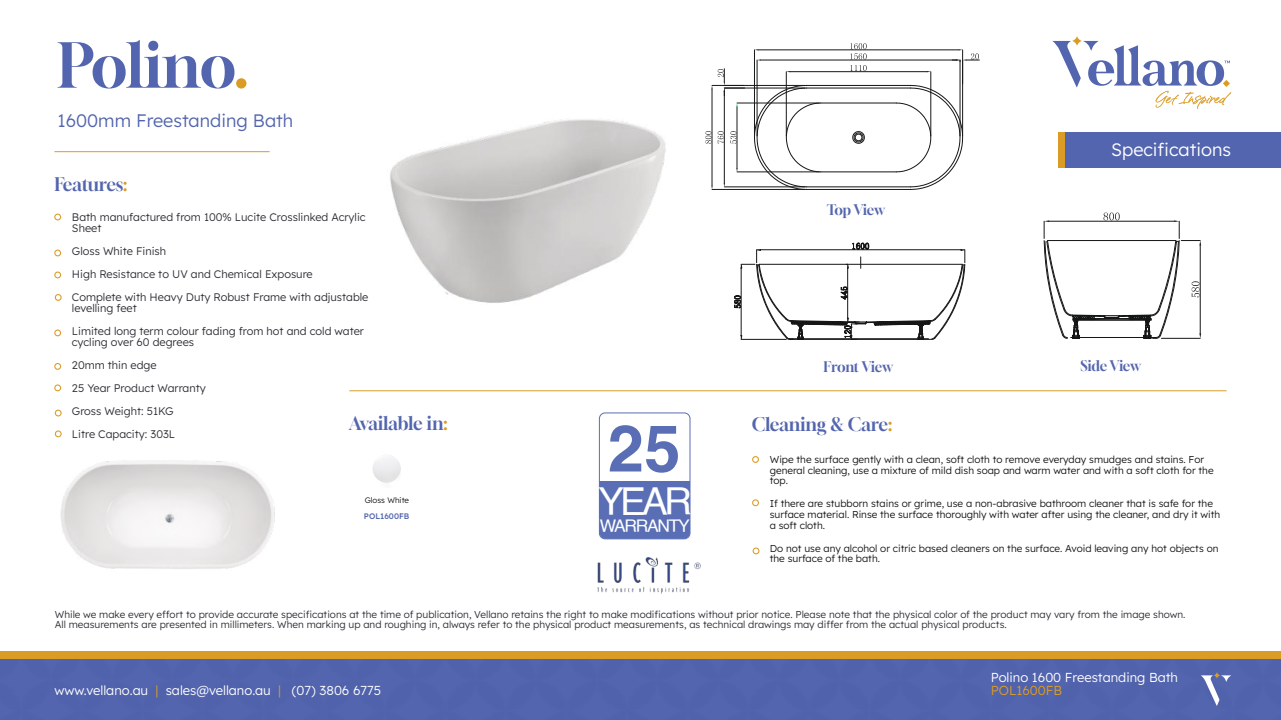
<style>
.page{position:relative;width:1281px;height:720px;background:#fff}
.page>*{position:absolute;margin:0;border:0;box-sizing:border-box;transform-origin:0 0}
.t1{font:700 65.1px "Helvetica";color:#596eb5}
.t2{font:60.6px "Gloock";letter-spacing:-.015em;color:#5365ae}
.t3{font:38.5px "Helvetica";color:#fff}
.t4{font:18px "Gloock";letter-spacing:-.015em;color:#5365ae}
.t5{font:300 18px "Lexend";color:#5365ae}
.t6{font:300 18px "Lexend";color:#fff}
.t7{font:18px "Gloock";letter-spacing:-.035em;color:#5365ae}
.t8{font:17.4px "Helvetica";letter-spacing:-.075em;color:#fff}
.t9{font:14px "Gloock";letter-spacing:-.015em;color:#5365ae}
.t10{font:300 13px "Lexend";color:#fff}
.t11{font:300 13px "Lexend";color:#db9c26}
.t12{font:300 11px/23px "Lexend";color:#302e36}
.t13{font:300 10px/11px "Lexend";color:#141515}
.t14{font:300 10px/10px "Lexend";color:#302e36}
.t15{font:300 8px "Lexend";color:#141515}
.t16{font:500 8px "Lexend";color:#5366ae}
.s1{color:#db9c26}
</style>
<div class="page">
<div style="left:1057px;top:132px;width:223px;height:36px;background:#5365ae"></div>
<div style="left:1057px;top:132px;width:7px;height:36px;background:#db9c26"></div>
<div style="left:0;top:659px;width:1280px;height:61px;background:#5163ac"></div>
<svg style="left:1200px;top:672px;width:30px;height:34px"></svg>
<div style="left:54px;top:214px;width:7px;height:6px;border:1px solid #db9c26;border-radius:50%"></div>
<div style="left:54px;top:250px;width:7px;height:6px;border:1px solid #db9c26;border-radius:50%"></div>
<div style="left:54px;top:272px;width:7px;height:6px;border:1px solid #db9c26;border-radius:50%"></div>
<div style="left:55px;top:294px;width:7px;height:7px;border:1px solid #db9c26;border-radius:50%"></div>
<div style="left:752px;top:456px;width:6px;height:7px;border:1px solid #db9c26;border-radius:50%"></div>
<div style="left:752px;top:499px;width:6px;height:7px;border:1px solid #db9c26;border-radius:50%"></div>
<div style="left:752px;top:548px;width:7px;height:6px;border:1px solid #db9c26;border-radius:50%"></div>
<div style="left:54px;top:329px;width:7px;height:7px;border:1px solid #db9c26;border-radius:50%"></div>
<div style="left:54px;top:363px;width:7px;height:7px;border:1px solid #db9c26;border-radius:50%"></div>
<div style="left:54px;top:384px;width:7px;height:7px;border:1px solid #db9c26;border-radius:50%"></div>
<hr style="left:54px;top:151px;width:215px;height:1px;background:#db9c26">
<svg style="left:1052px;top:36px;width:178px;height:73px"></svg>
<hr style="left:349px;top:390px;width:877px;height:1px;background:#db9c26">
<div style="left:0;top:651px;width:1280px;height:8px;background:#db9c26"></div>
<img style="left:372px;top:456px;width:29px;height:27px">
<div style="left:55px;top:410px;width:7px;height:6px;border:1px solid #db9c26;border-radius:50%"></div>
<div style="left:55px;top:430px;width:7px;height:7px;border:1px solid #db9c26;border-radius:50%"></div>
<img style="left:351px;top:119px;width:359px;height:273px">
<img style="left:60px;top:460px;width:215px;height:109px">
<svg style="left:734px;top:243px;width:231px;height:97px"></svg>
<hr style="left:806px;top:85px;width:104px;height:1px;background:#141515">
<hr style="left:806px;top:88px;width:104px;height:1px;background:#141515">
<hr style="left:806px;top:186px;width:104px;height:1px;background:#141515">
<hr style="left:806px;top:189px;width:104px;height:1px;background:#141515">
<hr style="left:820px;top:103px;width:76px;height:1px;background:#141515">
<hr style="left:820px;top:171px;width:76px;height:1px;background:#141515">
<hr style="left:754px;top:50px;width:1px;height:86px;background:#161717">
<hr style="left:758px;top:50px;width:200px;height:1px;background:#161717">
<hr style="left:712px;top:85px;width:93px;height:1px;background:#181919">
<hr style="left:712px;top:189px;width:92px;height:1px;background:#181919">
<hr style="left:711px;top:89px;width:1px;height:97px;background:#181919">
<svg style="left:705px;top:131px;width:6px;height:13px"></svg>
<svg style="left:753px;top:85px;width:68px;height:105px"></svg>
<svg style="left:852px;top:131px;width:13px;height:13px"></svg>
<hr style="left:756px;top:60px;width:1px;height:76px;background:#151617">
<hr style="left:760px;top:60px;width:196px;height:1px;background:#151617">
<svg style="left:850px;top:43px;width:16px;height:16px"></svg>
<hr style="left:724px;top:88px;width:80px;height:1px;background:#161717">
<hr style="left:724px;top:187px;width:80px;height:1px;background:#151617">
<hr style="left:724px;top:92px;width:1px;height:91px;background:#151617">
<svg style="left:711px;top:69px;width:33px;height:27px"></svg>
<svg style="left:717px;top:131px;width:6px;height:13px"></svg>
<hr style="left:786px;top:72px;width:1px;height:64px;background:#161717">
<hr style="left:790px;top:71px;width:136px;height:1px;background:#161717">
<svg style="left:895px;top:49px;width:84px;height:141px"></svg>
<svg style="left:850px;top:65px;width:16px;height:6px"></svg>
<hr style="left:737px;top:103px;width:82px;height:1px;background:#171819">
<hr style="left:737px;top:172px;width:82px;height:1px;background:#171819">
<hr style="left:736px;top:107px;width:1px;height:61px;background:#171819">
<svg style="left:730px;top:131px;width:6px;height:13px"></svg>
<svg style="left:1043px;top:213px;width:157px;height:126px"></svg>
<img style="left:597px;top:557px;width:104px;height:37px">
<svg style="left:598px;top:412px;width:92px;height:128px"></svg>
<div style="left:599px;top:481px;width:91px;height:58px;background:#596eb5;border-radius:6px"></div>
<div style="left:599px;top:481px;width:91px;height:38px;background:#596eb5"></div>
<h2 class="t2" style="left:58px;top:29px;width:193px">Polino<span class="s1">.</span></h2>
<h3 class="t5" style="left:58px;top:109px;width:237px">1600mm Freestanding Bath</h3>
<h3 class="t7" style="left:54px;top:173px;width:74px">Features<span class="s1">:</span></h3>
<h3 class="t6" style="left:1110px;top:138px;width:121px">Specifications</h3>
<h3 class="t9" style="left:826px;top:201px;width:59px">Top View</h3>
<p class="t12" style="left:72px;top:211px;width:295px;line-height:11px">Bath manufactured from 100% Lucite Crosslinked Acrylic<br>Sheet</p>
<p class="t12" style="left:72px;top:239px;width:298px">Gloss White Finish<br>High Resistance to UV and Chemical Exposure<br>Complete with Heavy Duty Robust Frame with adjustable</p>
<p class="t12" style="left:72px;top:296px;width:293px">levelling feet<br>Limited long term colour fading from hot and cold water</p>
<p class="t12" style="left:72px;top:330px;width:135px">cycling over 60 degrees<br>20mm thin edge<br>25 Year Product Warranty<br>Gross Weight: 51KG<br>Litre Capacity: 303L</p>
<h3 class="t9" style="left:823px;top:358px;width:71px">Front View</h3>
<h3 class="t9" style="left:1080px;top:357px;width:62px">Side View</h3>
<h3 class="t4" style="left:349px;top:412px;width:100px">Available in<span class="s1">:</span></h3>
<h3 class="t4" style="left:751px;top:414px;width:142px">Cleaning &amp; Care<span class="s1">:</span></h3>
<h1 class="t1" style="left:607px;top:423px;width:74px">25</h1>
<h3 class="t3" style="left:598px;top:486px;width:95px">YEAR</h3>
<h3 class="t8" style="left:599px;top:519px;width:91px">WARRANTY</h3>
<p class="t13" style="left:769px;top:453px;width:445px">Wipe the surface gently with a clean, soft cloth to remove everyday smudges and stains. For general cleaning, use a mixture of mild dish soap and warm water and with a soft cloth for the</p>
<p class="t13" style="left:769px;top:474px;width:20px">top.</p>
<p class="t13" style="left:769px;top:497px;width:452px">If there are stubborn stains or grime, use a non-abrasive bathroom cleaner that is safe for the surface material. Rinse the surface thoroughly with water after using the cleaner, and dry it with a soft cloth.</p>
<p class="t13" style="left:769px;top:543px;width:450px;line-height:10px">Do not use any alcohol or citric based cleaners on the surface. Avoid leaving any hot objects on the surface of the bath.</p>
<p class="t15" style="left:365px;top:495px;width:46px">Gloss White</p>
<p class="t16" style="left:364px;top:511px;width:47px">POL1600FB</p>
<p class="t14" style="left:55px;top:610px;width:1131px">While we make every effort to provide accurate specifications at the time of publication, Vellano retains the right to make modifications without prior notice. Please note that the physical color of the product may vary from the image shown.<br>All measurements are presented in millimeters. When marking up and roughing in, always refer to the physical product measurements, as technical drawings may differ from the actual physical products.</p>
<h3 class="t10" style="left:54px;top:682px;width:328px">www.vellano.au <span class="s1">|</span> sales@vellano.au <span class="s1">|</span> (07) 3806 6775</h3>
<h3 class="t10" style="left:990px;top:669px;width:189px">Polino 1600 Freestanding Bath</h3>
<h3 class="t11" style="left:990px;top:682px;width:73px">POL1600FB</h3>
</div>
